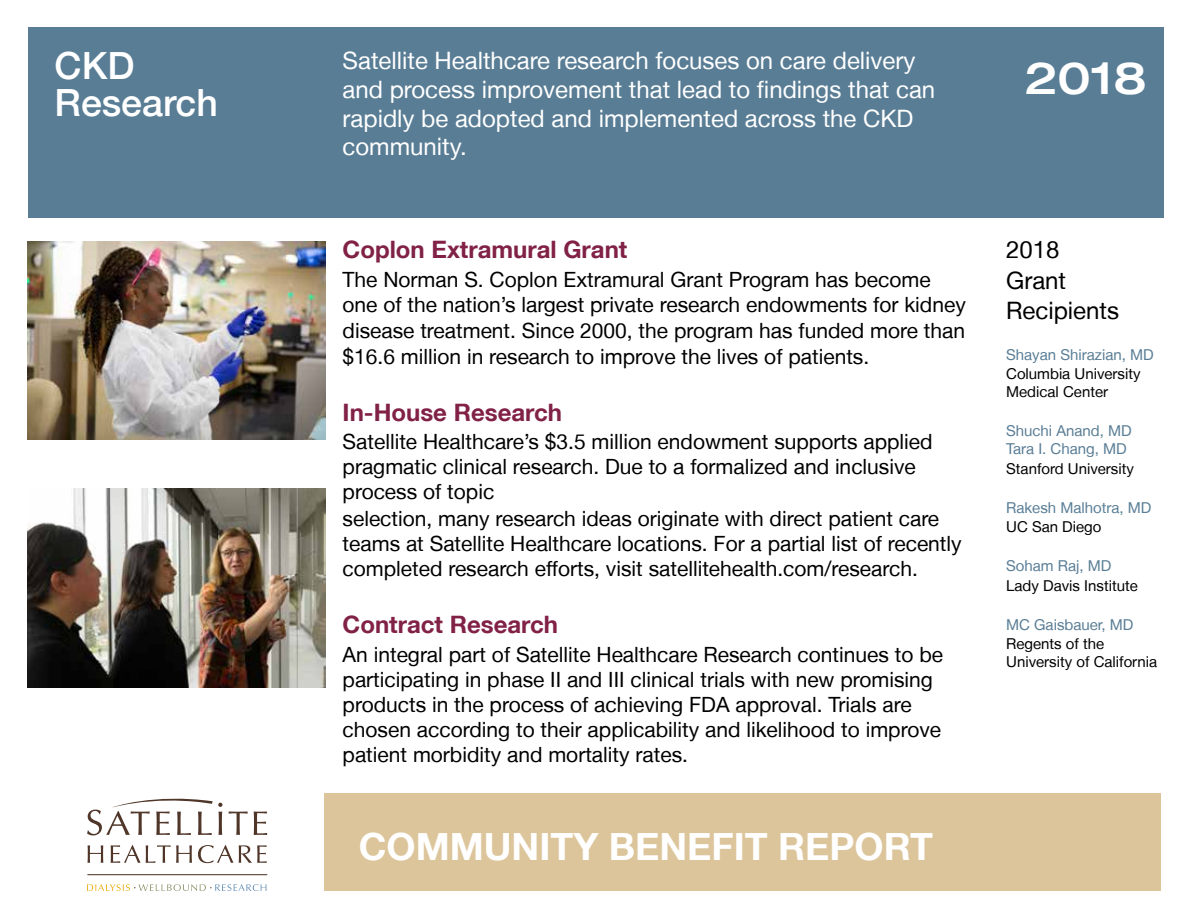
<style>
.page{position:relative;width:1188px;height:918px;background:#fff}
.page>*{position:absolute;margin:0;border:0;box-sizing:border-box;transform-origin:0 0}
.t1{font:500 expanded 45px "Helvetica Neue LT";color:#fff}
.t2{font:500 37.5px/37.5px "Helvetica Neue LT";color:#fff}
.t3{font:700 37.5px "Helvetica Neue LT";color:#fff}
.t4{font:24px/28.8px "Helvetica Neue LT";color:#fff}
.t5{font:700 24px "Helvetica Neue LT";color:#812146}
.t6{font:24px/30.3px "Helvetica Neue LT";color:#000}
.t7{font:21px/25.5px "Helvetica Neue LT";color:#000}
.t8{font:15px/18px "Helvetica Neue LT";color:#000}
.t9{font:15px/18px "Helvetica Neue LT";color:#597d95}
</style>
<div class="page">
<div style="left:324px;top:793px;width:837px;height:98px;background:#dcc59b"></div>
<hr style="left:87px;top:874px;width:180px;height:1px;background:#503629">
<svg style="left:88px;top:845px;width:15px;height:18px"></svg>
<svg style="left:111px;top:845px;width:81px;height:18px"></svg>
<svg style="left:198px;top:845px;width:69px;height:18px"></svg>
<svg style="left:87px;top:798px;width:136px;height:37px"></svg>
<svg style="left:229px;top:812px;width:19px;height:23px"></svg>
<svg style="left:254px;top:812px;width:13px;height:23px"></svg>
<svg style="left:87px;top:884px;width:179px;height:7px"></svg>
<div style="left:29px;top:27px;width:1135px;height:190px;background:#597d95"></div>
<img style="left:27px;top:241px;width:298px;height:199px">
<img style="left:27px;top:489px;width:298px;height:198px">
<h2 class="t2" style="left:55px;top:30px;width:165px">CKD<br>Research</h2>
<h2 class="t2" style="left:55px;top:46px;width:165px">CKD<br>Research</h2>
<p class="t4" style="left:343px;top:46px;width:594px">Satellite Healthcare research focuses on care delivery and process improvement that lead to findings that can rapidly be adopted and implemented across the CKD community.</p>
<p class="t5" style="left:343px;top:235px;width:286px">Coplon Extramural Grant</p>
<p class="t7" style="left:343px;top:266px;width:625px">The Norman S. Coplon Extramural Grant Program has become one of the nation’s largest private research endowments for kidney disease treatment. Since 2000, the program has funded more than $16.6 million in research to improve the lives of patients.</p>
<p class="t5" style="left:343px;top:397px;width:221px">In-House Research</p>
<p class="t7" style="left:343px;top:428px;width:621px">Satellite Healthcare’s $3.5 million endowment supports applied pragmatic clinical research. Due to a formalized and inclusive process of topic<br>selection, many research ideas originate with direct patient care teams at Satellite Healthcare locations. For a partial list of recently completed research efforts, visit satellitehealth.com/research.</p>
<p class="t5" style="left:343px;top:610px;width:217px">Contract Research</p>
<p class="t7" style="left:343px;top:641px;width:602px">An integral part of Satellite Healthcare Research continues to be participating in phase II and III clinical trials with new promising products in the process of achieving FDA approval. Trials are chosen according to their applicability and likelihood to improve patient morbidity and mortality rates.</p>
<h2 class="t3" style="left:359px;top:824px;width:576px">COMMUNITY BENEFIT REPORT</h2>
<h1 class="t1" style="left:1024px;top:35px;width:124px">2018</h1>
<h1 class="t1" style="left:1024px;top:50px;width:124px">2018</h1>
<p class="t6" style="left:1006px;top:234px;width:114px">2018<br>Grant<br>Recipients</p>
<p class="t9" style="left:1006px;top:345px;width:149px">Shayan Shirazian, MD</p>
<p class="t8" style="left:1006px;top:365px;width:136px">Columbia University<br>Medical Center</p>
<p class="t9" style="left:1006px;top:422px;width:127px">Shuchi Anand, MD<br>Tara I. Chang, MD</p>
<p class="t8" style="left:1006px;top:459px;width:129px">Stanford University</p>
<p class="t9" style="left:1006px;top:498px;width:147px">Rakesh Malhotra, MD</p>
<p class="t8" style="left:1006px;top:518px;width:97px">UC San Diego</p>
<p class="t9" style="left:1006px;top:557px;width:107px">Soham Raj, MD</p>
<p class="t8" style="left:1006px;top:576px;width:133px">Lady Davis Institute</p>
<p class="t9" style="left:1006px;top:615px;width:129px">MC Gaisbauer, MD</p>
<p class="t8" style="left:1006px;top:635px;width:153px">Regents of the<br>University of California</p>
</div>
